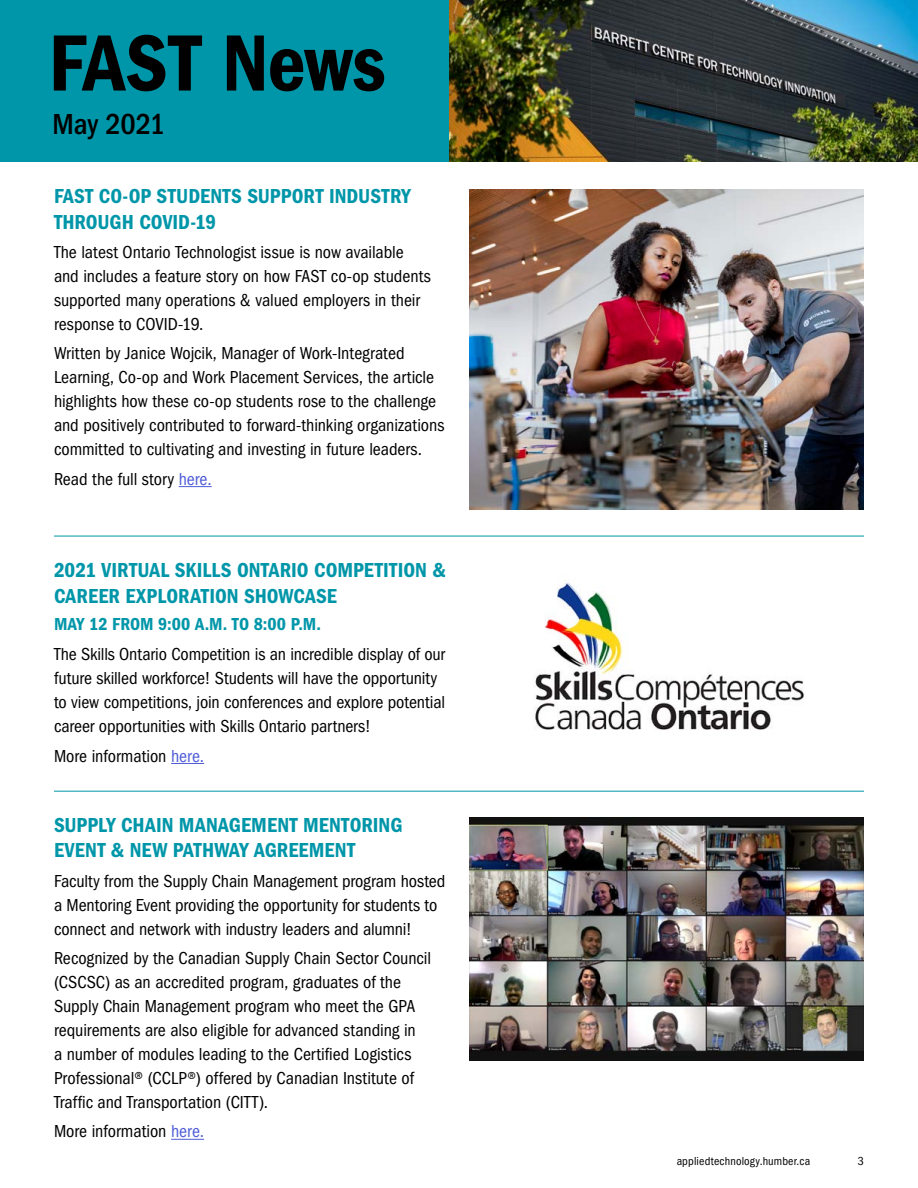
<style>
.page{position:relative;width:918px;height:1188px;background:#fff}
.page>*{position:absolute;margin:0;border:0;box-sizing:border-box;transform-origin:0 0}
.t1{font:82.5px "ITC Franklin Gothic Std Dm Cd";letter-spacing:-.005em;color:#000}
.t2{font:500 condensed 30px "ITC Franklin Gothic Std";letter-spacing:-.01em;color:#000}
.h2_content_header{font:21px/25.2px "ITC Franklin Gothic Std Dm Cd";letter-spacing:.005em;color:#0096a9}
.p_body{font:condensed 18px/24px "ITC Franklin Gothic Std";letter-spacing:-.005em;color:#000}
.h3_content_sub_head{font:18px "ITC Franklin Gothic Std Dm Cd";letter-spacing:.01em;color:#0096a9}
.h1_title{font:condensed 12px "ITC Franklin Gothic Std";letter-spacing:.01em;color:#000}
.s1{color:#4f5cd6}
</style>
<div class="page">
<img style="left:449px;top:0;width:469px;height:162px">
<div style="left:0;top:0;width:449px;height:162px;background:#0096a9"></div>
<hr style="left:179px;top:486px;width:33px;height:1px;background:#4f5cd6">
<img style="left:469px;top:189px;width:395px;height:321px">
<hr style="left:54px;top:536px;width:810px;height:1px;background:#0096a9">
<hr style="left:171px;top:763px;width:33px;height:1px;background:#4f5cd6">
<img style="left:534px;top:580px;width:271px;height:150px">
<hr style="left:54px;top:791px;width:810px;height:1px;background:#0096a9">
<hr style="left:171px;top:1139px;width:33px;height:1px;background:#4f5cd6">
<img style="left:469px;top:818px;width:395px;height:242px">
<h1 class="t1" style="left:49px;top:16px;width:339px">FAST News</h1>
<h2 class="t2" style="left:52px;top:107px;width:114px">May 2021</h2>
<p class="h2_content_header" style="left:54px;top:184px;width:358px">FAST CO-OP STUDENTS SUPPORT INDUSTRY<br>THROUGH COVID-19</p>
<p class="p_body" style="left:54px;top:240px;width:378px">The latest Ontario Technologist issue is now available and includes a feature story on how FAST co-op students supported many operations &amp; valued employers in their response to COVID-19.</p>
<p class="p_body" style="left:54px;top:342px;width:392px">Written by Janice Wojcik, Manager of Work-Integrated Learning, Co-op and Work Placement Services, the article highlights how these co-op students rose to the challenge and positively contributed to forward-thinking organizations committed to cultivating and investing in future leaders.</p>
<p class="p_body" style="left:54px;top:467px;width:159px">Read the full story <span class="s1">here.</span></p>
<p class="h2_content_header" style="left:54px;top:558px;width:393px">2021 VIRTUAL SKILLS ONTARIO COMPETITION &amp;<br>CAREER EXPLORATION SHOWCASE</p>
<p class="h3_content_sub_head" style="left:54px;top:613px;width:268px">MAY 12 FROM 9:00 A.M. TO 8:00 P.M.</p>
<p class="p_body" style="left:54px;top:642px;width:393px">The Skills Ontario Competition is an incredible display of our future skilled workforce! Students will have the opportunity to view competitions, join conferences and explore potential career opportunities with Skills Ontario partners!</p>
<p class="p_body" style="left:54px;top:744px;width:152px">More information <span class="s1">here.</span></p>
<p class="h2_content_header" style="left:54px;top:813px;width:350px">SUPPLY CHAIN MANAGEMENT MENTORING<br>EVENT &amp; NEW PATHWAY AGREEMENT</p>
<p class="p_body" style="left:54px;top:869px;width:393px">Faculty from the Supply Chain Management program hosted a Mentoring Event providing the opportunity for students to connect and network with industry leaders and alumni!</p>
<p class="p_body" style="left:54px;top:946px;width:379px">Recognized by the Canadian Supply Chain Sector Council (CSCSC) as an accredited program, graduates of the Supply Chain Management program who meet the GPA requirements are also eligible for advanced standing in<br>a number of modules leading to the Certified Logistics Professional® (CCLP®) offered by Canadian Institute of Traffic and Transportation (CITT).</p>
<p class="p_body" style="left:54px;top:1120px;width:152px">More information <span class="s1">here.</span></p>
<p class="h1_title" style="left:677px;top:1154px;width:135px">appliedtechnology.humber.ca</p>
<p class="h1_title" style="left:858px;top:1154px;width:8px">3</p>
</div>
